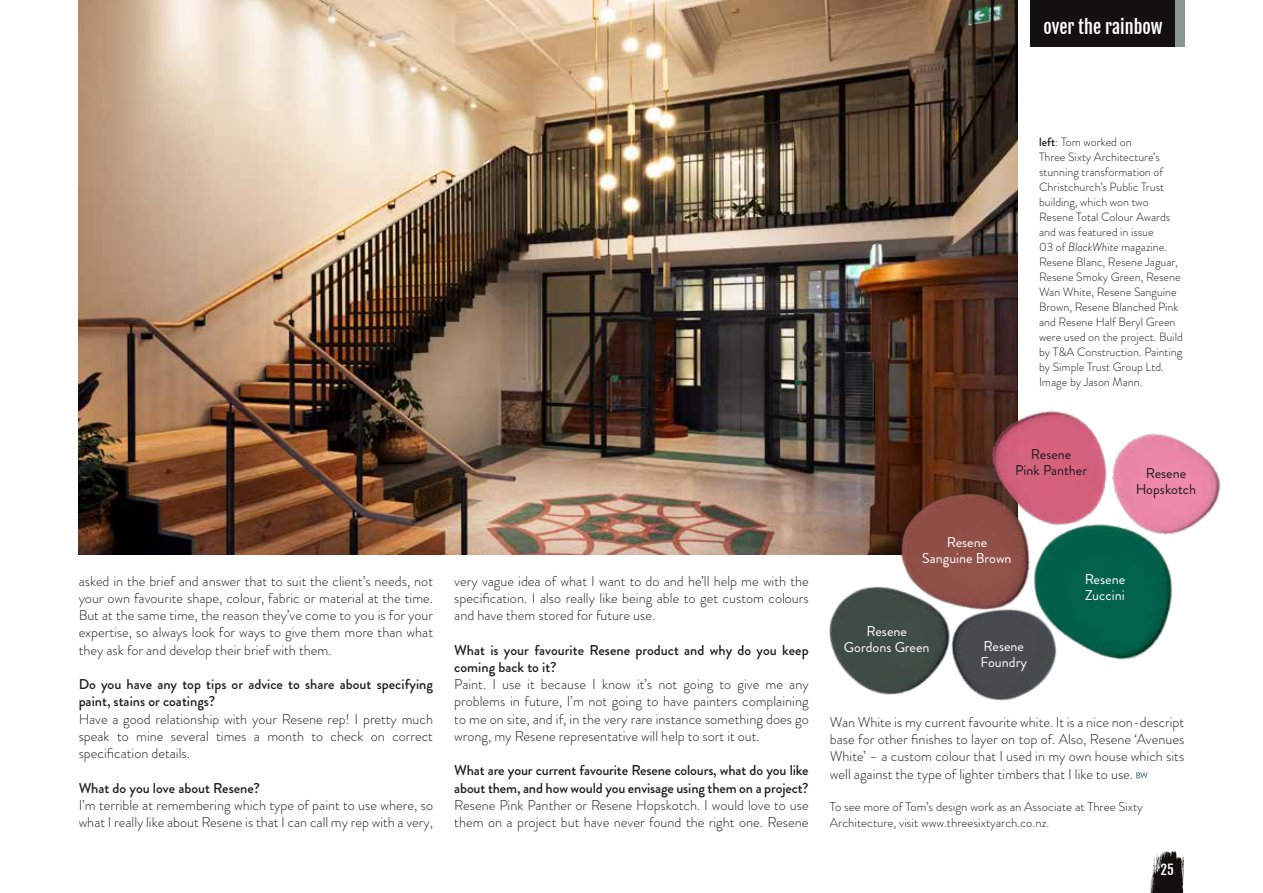
<style>
.page{position:relative;width:1263px;height:893px;background:#fff}
.page>*{position:absolute;margin:0;border:0;box-sizing:border-box;transform-origin:0 0}
.t1{font:18px "Fjalla One";color:#fff}
.t2{font:300 14.25px/17.2px "Brandon Grotesque";color:#1d1d1b;text-align:justify}
.t3{font:500 14.25px/17.2px "Brandon Grotesque";color:#1d1d1b}
.t4{font:14.25px/15.9px "Brandon Grotesque";color:#fff}
.t5{font:14.25px/15.9px "Brandon Grotesque";color:#1d1d1b;text-align:center}
.t6{font:13.5px "Fjalla One";color:#fff}
.t7{font:300 12.75px/15.8px "Brandon Grotesque";color:#1d1d1b}
.t8{font:300 12px/15px "Brandon Grotesque";color:#1d1d1b}
.s1{font-weight:500}
.s2{font-style:italic}
</style>
<div class="page">
<img style="left:79px;top:0;width:939px;height:554px">
<img style="left:1099px;top:565px;width:74px;height:95px">
<img style="left:988px;top:565px;width:111px;height:136px">
<img style="left:846px;top:429px;width:241px;height:241px">
<img style="left:785px;top:539px;width:203px;height:160px">
<img style="left:963px;top:376px;width:119px;height:179px">
<img style="left:1082px;top:421px;width:139px;height:144px">
<svg style="left:1136px;top:772px;width:12px;height:6px"></svg>
<svg style="left:1150px;top:851px;width:35px;height:42px"></svg>
<div style="left:1030px;top:0;width:145px;height:47px;background:#13100d"></div>
<div style="left:1175px;top:0;width:9px;height:47px;background:#879891"></div>
<p class="t1" style="left:1043px;top:16px;width:121px">over the rainbow</p>
<p class="t8" style="left:1039px;top:135px;width:145px"><span class="s1">left</span>: Tom worked on<br>Three Sixty Architecture’s stunning transformation of<br>Christchurch’s Public Trust building, which won two<br>Resene Total Colour Awards and was featured in issue<br>03 of <span class="s2">BlackWhite</span> magazine.<br>Resene Blanc, Resene Jaguar,<br>Resene Smoky Green, Resene<br>Wan White, Resene Sanguine<br>Brown, Resene Blanched Pink and Resene Half Beryl Green were used on the project. Build by T&amp;A Construction. Painting by Simple Trust Group Ltd.<br>Image by Jason Mann.</p>
<p class="t2" style="left:79px;top:572px;width:356px">asked in the brief and answer that to suit the client’s needs, not your own favourite shape, colour, fabric or material at the time.<br>But at the same time, the reason they’ve come to you is for your expertise, so always look for ways to give them more than what they ask for and develop their brief with them.</p>
<p class="t3" style="left:79px;top:676px;width:356px">Do you have any top tips or advice to share about specifying paint, stains or coatings?</p>
<p class="t2" style="left:79px;top:710px;width:356px">Have a good relationship with your Resene rep! I pretty much speak to mine several times a month to check on correct specification details.</p>
<p class="t3" style="left:79px;top:779px;width:183px">What do you love about Resene?</p>
<p class="t2" style="left:79px;top:796px;width:356px">I’m terrible at remembering which type of paint to use where, so what I really like about Resene is that I can call my rep with a very,</p>
<p class="t2" style="left:454px;top:572px;width:356px">very vague idea of what I want to do and he’ll help me with the specification. I also really like being able to get custom colours and have them stored for future use.</p>
<p class="t3" style="left:454px;top:641px;width:356px">What is your favourite Resene product and why do you keep coming back to it?</p>
<p class="t2" style="left:454px;top:676px;width:356px">Paint. I use it because I know it’s not going to give me any problems in future, I’m not going to have painters complaining to me on site, and if, in the very rare instance something does go wrong, my Resene representative will help to sort it out.</p>
<p class="t3" style="left:454px;top:762px;width:356px">What are your current favourite Resene colours, what do you like about them, and how would you envisage using them on a project?</p>
<p class="t2" style="left:454px;top:796px;width:356px">Resene Pink Panther or Resene Hopskotch. I would love to use them on a project but have never found the right one. Resene</p>
<p class="t5" style="left:1015px;top:447px;width:73px">Resene<br>Pink Panther</p>
<p class="t5" style="left:1136px;top:465px;width:62px">Resene<br>Hopskotch</p>
<p class="t4" style="left:922px;top:534px;width:91px;text-align:center">Resene<br>Sanguine Brown</p>
<p class="t4" style="left:844px;top:623px;width:87px;text-align:center">Resene<br>Gordons Green</p>
<p class="t4" style="left:980px;top:638px;width:48px">Resene<br>Foundry</p>
<p class="t4" style="left:1085px;top:572px;width:42px">Resene<br>Zuccini</p>
<p class="t2" style="left:830px;top:713px;width:356px">Wan White is my current favourite white. It is a nice non-descript base for other finishes to layer on top of. Also, Resene ‘Avenues White’ – a custom colour that I used in my own house which sits well against the type of lighter timbers that I like to use.</p>
<p class="t7" style="left:830px;top:799px;width:314px">To see more of Tom’s design work as an Associate at Three Sixty<br>Architecture, visit www.threesixtyarch.co.nz.</p>
<p class="t6" style="left:1161px;top:861px;width:15px">25</p>
</div>
